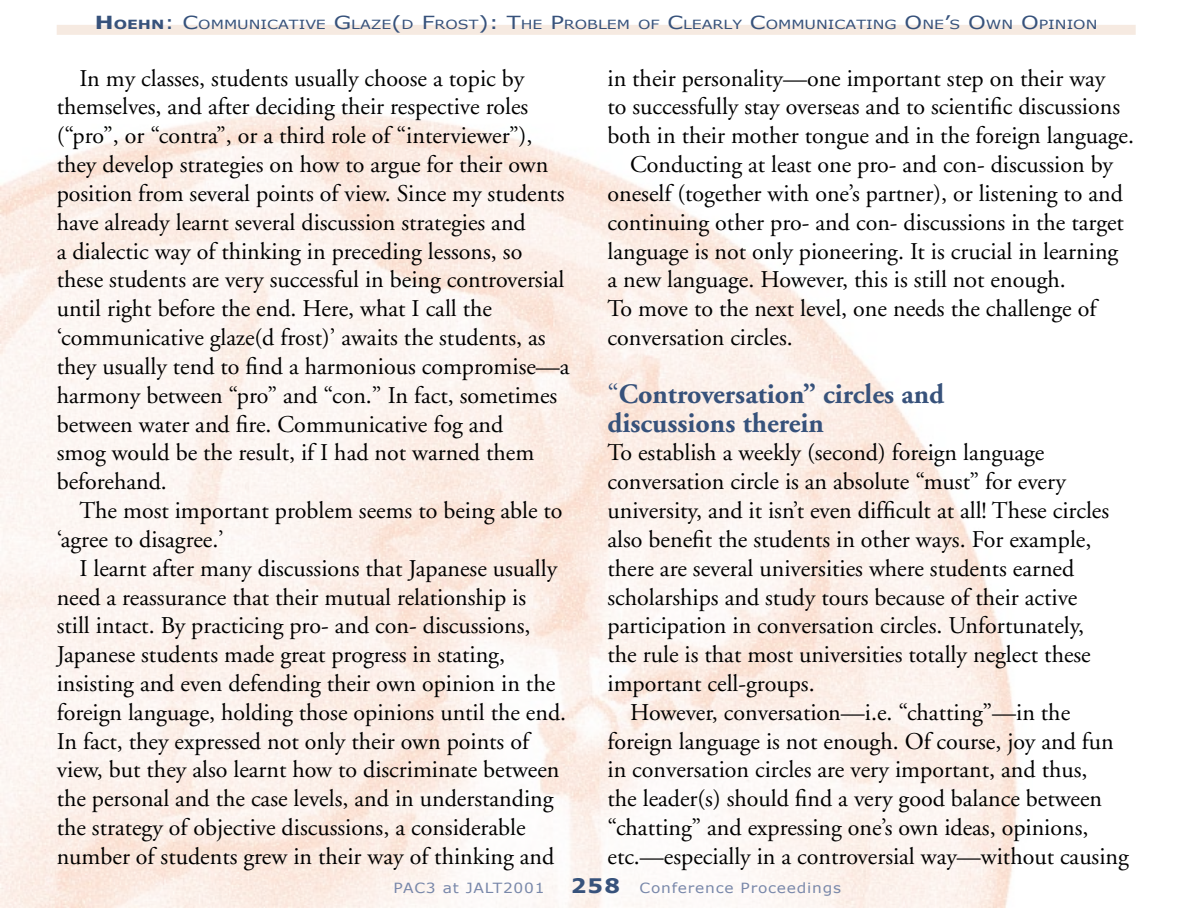
<style>
.page{position:relative;width:1191px;height:908px;background:#fff}
.page>*{position:absolute;margin:0;border:0;box-sizing:border-box;transform-origin:0 0}
.Subtitle{font:700 28px/28.8px "Adobe Garamond";color:#37527b}
.Main_Text_Indent{font:24px/28.8px "Adobe Garamond";color:#000}
.Main_Text{font:24px/28.8px "Adobe Garamond";color:#000}
.t1{font:14px "Verdana";letter-spacing:.05em;color:#7988aa;scale:1.1 1}
.t2{font:12.6px "Verdana";color:#37527b;scale:1.25 1}
.s1{font-weight:700;font-size:18px}
.s2{font-weight:700}
.s3{font-size:18px}
.s4{font-weight:400}
.s5{font-weight:700;font-size:20px;color:#37527b}
</style>
<div class="page">
<div style="left:57px;top:25px;width:1078px;height:10px;background:#f6eae1"></div>
<p class="t2" style="left:95px;top:17px;width:803px"><span class="s1">H</span><span class="s2">OEHN</span><span class="s3">: C</span>OMMUNICATIVE <span class="s3">G</span>LAZE<span class="s3">(</span>D <span class="s3">F</span>ROST<span class="s3">): T</span>HE <span class="s3">P</span>ROBLEM OF <span class="s3">C</span>LEARLY <span class="s3">C</span>OMMUNICATING <span class="s3">O</span>NE<span class="s3">’</span>S <span class="s3">O</span>WN <span class="s3">O</span>PINION</p>
<p class="Main_Text_Indent" style="left:57px;top:64px;width:514px;text-indent:23px">In my classes, students usually choose a topic by themselves, and after deciding their respective roles (“pro”, or “contra”, or a third role of “interviewer”), they develop strategies on how to argue for their own position from several points of view. Since my students have already learnt several discussion strategies and<br>a dialectic way of thinking in preceding lessons, so these students are very successful in being controversial until right before the end. Here, what I call the ‘communicative glaze(d frost)’ awaits the students, as they usually tend to find a harmonious compromise—a harmony between “pro” and “con.” In fact, sometimes between water and fire. Communicative fog and<br>smog would be the result, if I had not warned them beforehand.</p>
<p class="Main_Text_Indent" style="left:57px;top:496px;width:507px;text-indent:23px">The most important problem seems to being able to ‘agree to disagree.’</p>
<p class="Main_Text_Indent" style="left:57px;top:554px;width:511px;text-indent:23px">I learnt after many discussions that Japanese usually need a reassurance that their mutual relationship is<br>still intact. By practicing pro- and con- discussions, Japanese students made great progress in stating, insisting and even defending their own opinion in the foreign language, holding those opinions until the end.<br>In fact, they expressed not only their own points of view, but they also learnt how to discriminate between the personal and the case levels, and in understanding the strategy of objective discussions, a considerable number of students grew in their way of thinking and</p>
<p class="Main_Text_Indent" style="left:607px;top:64px;width:528px">in their personality—one important step on their way<br>to successfully stay overseas and to scientific discussions both in their mother tongue and in the foreign language.</p>
<p class="Main_Text_Indent" style="left:607px;top:151px;width:518px;text-indent:23px">Conducting at least one pro- and con- discussion by oneself (together with one’s partner), or listening to and continuing other pro- and con- discussions in the target language is not only pioneering. It is crucial in learning a new language. However, this is still not enough.<br>To move to the next level, one needs the challenge of conversation circles.</p>
<p class="Subtitle" style="left:607px;top:380px;width:338px"><span class="s4">“</span>Controversation” circles and discussions therein</p>
<p class="Main_Text" style="left:607px;top:439px;width:503px">To establish a weekly (second) foreign language conversation circle is an absolute “must” for every university, and it isn’t even difficult at all! These circles also benefit the students in other ways. For example, there are several universities where students earned scholarships and study tours because of their active participation in conversation circles. Unfortunately, the rule is that most universities totally neglect these important cell-groups.</p>
<p class="Main_Text_Indent" style="left:607px;top:698px;width:523px;text-indent:23px">However, conversation—i.e. “chatting”—in the foreign language is not enough. Of course, joy and fun in conversation circles are very important, and thus,<br>the leader(s) should find a very good balance between “chatting” and expressing one’s own ideas, opinions, etc.—especially in a controversial way—without causing</p>
<p class="t1" style="left:393px;top:878px;width:139px">PAC3 at JALT2001</p>
<p class="t1" style="left:571px;top:878px;width:247px"><span class="s5">258</span> Conference Proceedings</p>
</div>
